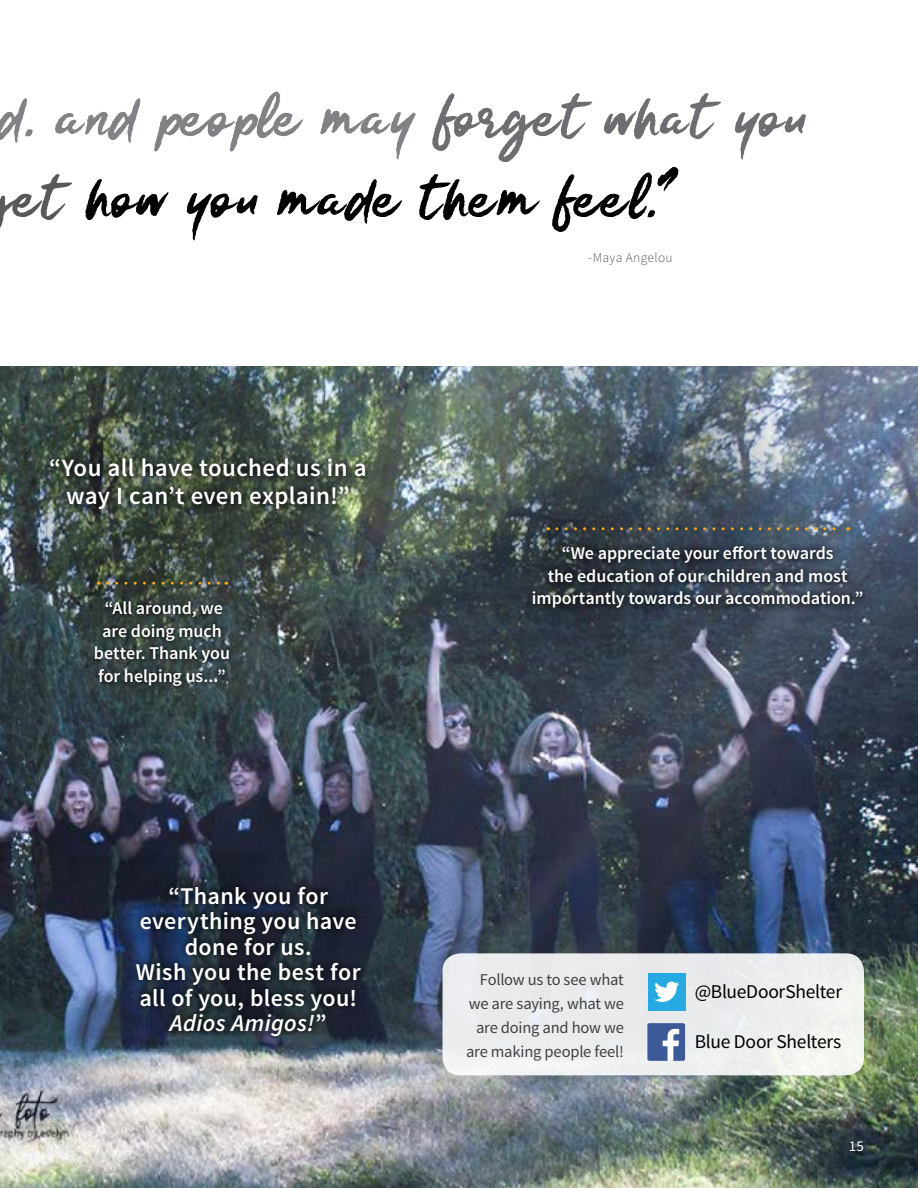
<style>
.page{position:relative;width:918px;height:1188px;background:#fff}
.page>*{position:absolute;margin:0;border:0;box-sizing:border-box;transform-origin:0 0}
.t1{font:74.4px "Stray Bullets Rougher";color:#58595b}
.t2{font:74.4px "Stray Bullets Rougher";color:#808285}
.t3{font:74.4px "Stray Bullets Rougher";color:#6d6e71}
.t4{font:74.4px "Stray Bullets Rougher";color:#000}
.Body_-_Source_Sans_L{font:600 24.9px/28.7px "Source Sans Pro";letter-spacing:.015em;color:#fff;text-align:center}
.Body_-_Source_Sans_L-2{font:600 24px/25.5px "Source Sans Pro";letter-spacing:.015em;color:#fff;text-align:center}
.Subhead_2{font:19.5px "Source Sans Pro";letter-spacing:-.015em;color:#000}
.Body_-_Source_Sans_L-3{font:600 18px/22.5px "Source Sans Pro";letter-spacing:-.005em;color:#fff;text-align:center}
.Body_-_Source_Sans_L-4{font:16.5px/24px "Source Sans Pro";letter-spacing:-.015em;color:#414042;text-align:right}
.Body_-_Source_Sans_L-5{font:15px "Source Sans Pro";color:#fff}
.Body_-_Source_Sans_L-6{font:300 13.5px "Source Sans Pro";letter-spacing:.02em;color:#58595b}
.s1{color:#000}
.s2{font-style:italic}
</style>
<div class="page">
<img style="left:0;top:366px;width:918px;height:822px">
<svg style="left:436px;top:317px;width:374px;height:375px"></svg>
<svg style="left:0;top:366px;width:358px;height:299px"></svg>
<svg style="left:129px;top:878px;width:240px;height:166px"></svg>
<div style="left:92px;top:578px;width:140px;height:112px;background:#000;opacity:.75"></div>
<svg style="left:107px;top:582px;width:120px;height:3px"></svg>
<svg style="left:525px;top:519px;width:345px;height:96px"></svg>
<svg style="left:557px;top:527px;width:292px;height:3px"></svg>
<svg style="left:42px;top:451px;width:330px;height:66px"></svg>
<div style="left:0;top:2px;width:916px;height:364px;background:#fff"></div>
<div style="left:442px;top:953px;width:422px;height:122px;background:#ebeded;border-radius:18px"></div>
<div style="left:648px;top:973px;width:38px;height:38px;background:#27aae1"></div>
<svg style="left:654px;top:982px;width:25px;height:20px"></svg>
<div style="left:647px;top:1023px;width:38px;height:38px;background:#3d5a98;border-radius:2px"></div>
<svg style="left:663px;top:1029px;width:16px;height:32px"></svg>
<h1 class="t2" style="left:84px;top:60px;width:190px">■ □ ●</h1>
<h1 class="t3" style="left:690px;top:60px;width:117px">▼ □◆</h1>
<h1 class="t1" style="left:41px;top:141px;width:218px">▼ <span class="s1">□ □◆</span></h1>
<h1 class="t4" style="left:629px;top:141px;width:18px">●</h1>
<p class="Body_-_Source_Sans_L" style="left:49px;top:454px;width:319px">“You all have touched us in a way I can’t even explain!”</p>
<p class="Body_-_Source_Sans_L-3" style="left:94px;top:598px;width:138px">“All around, we are doing much better. Thank you for helping us...”</p>
<p class="Body_-_Source_Sans_L-2" style="left:136px;top:884px;width:226px">“Thank you for everything you have done for us.<br>Wish you the best for all of you, bless you!<br><span class="s2">Adios Amigos!</span>”</p>
<p class="Body_-_Source_Sans_L-6" style="left:588px;top:249px;width:86px">-Maya Angelou</p>
<p class="Body_-_Source_Sans_L-3" style="left:532px;top:542px;width:333px">“We appreciate your effort towards<br>the education of our children and most importantly towards our accommodation.”</p>
<p class="Body_-_Source_Sans_L-4" style="left:466px;top:968px;width:159px">Follow us to see what we are saying, what we are doing and how we are making people feel!</p>
<p class="Subhead_2" style="left:695px;top:980px;width:149px">@BlueDoorShelter</p>
<p class="Subhead_2" style="left:695px;top:1029px;width:148px">Blue Door Shelters</p>
<p class="Body_-_Source_Sans_L-5" style="left:849px;top:1136px;width:17px">15</p>
</div>
